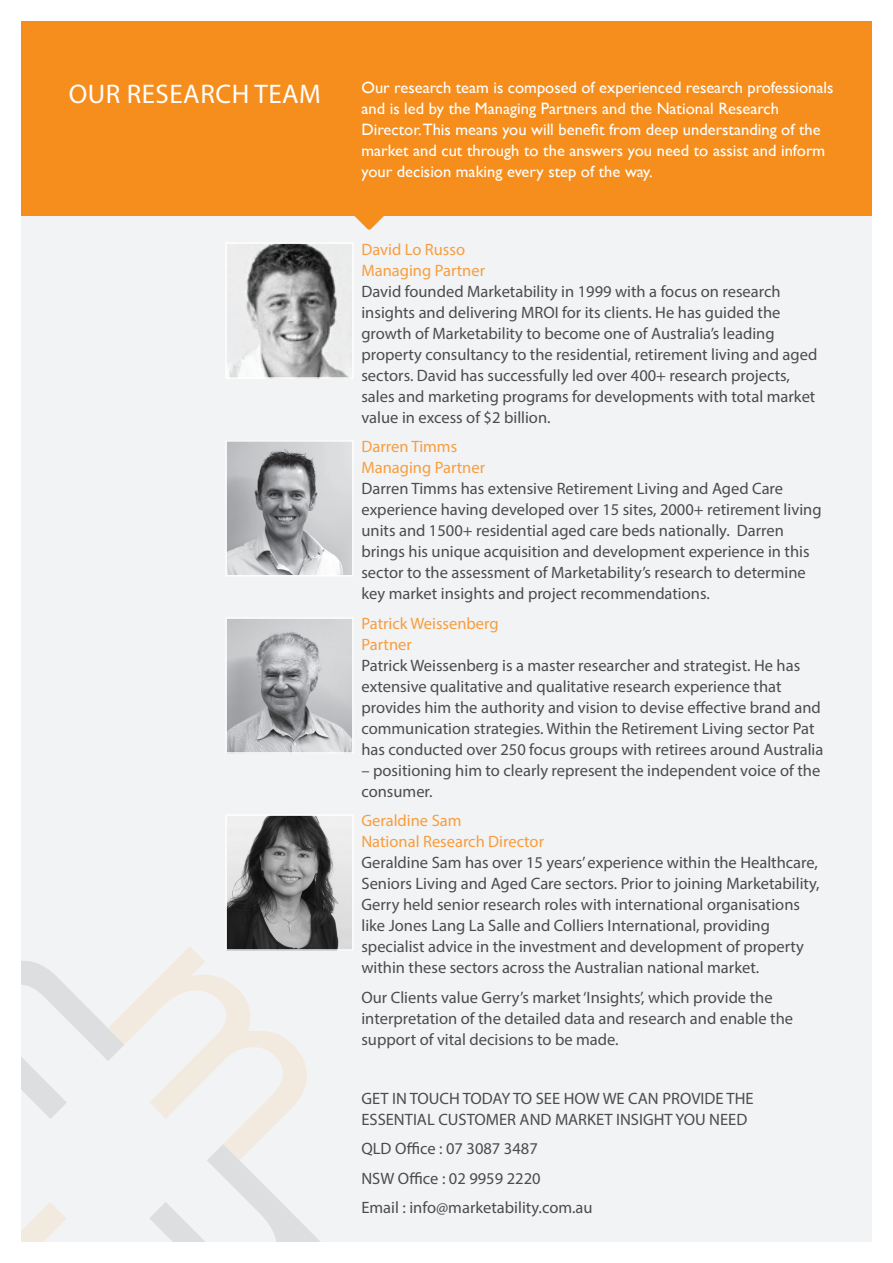
<style>
.page{position:relative;width:893px;height:1263px;background:#fff}
.page>*{position:absolute;margin:0;border:0;box-sizing:border-box;transform-origin:0 0}
.t1{font:27px "Myriad Pro";letter-spacing:.02em;color:#fff}
.t2{font:16.5px/21px "Myriad Pro";color:#4b4c4d}
.t3{font:16.5px/21px "Gill Sans";color:#fff}
.s1{color:#f89d3d}
</style>
<div class="page">
<div style="left:21px;top:21px;width:851px;height:1221px;background:#f2f3f4"></div>
<div style="left:21px;top:21px;width:851px;height:195px;background:#f68e1e"></div>
<svg style="left:354px;top:216px;width:30px;height:14px"></svg>
<svg style="left:21px;top:961px;width:299px;height:281px"></svg>
<svg style="left:108px;top:946px;width:211px;height:214px"></svg>
<img style="left:230px;top:245px;width:121px;height:131px">
<div style="left:225px;top:242px;width:129px;height:137px;border:2px solid #fff"></div>
<img style="left:228px;top:443px;width:123px;height:130px">
<div style="left:225px;top:440px;width:129px;height:136px;border:2px solid #fff"></div>
<img style="left:228px;top:620px;width:123px;height:131px">
<div style="left:225px;top:617px;width:129px;height:137px;border:2px solid #fff"></div>
<img style="left:228px;top:817px;width:123px;height:131px">
<div style="left:225px;top:814px;width:129px;height:137px;border:2px solid #fff"></div>
<h2 class="t1" style="left:69px;top:78px;width:254px">OUR RESEARCH TEAM</h2>
<p class="t3" style="left:361px;top:77px;width:473px">Our research team is composed of experienced research professionals and is led by the Managing Partners and the National Research Director.This means you will benefit from deep understanding of the market and cut through to the answers you need to assist and inform your decision making every step of the way.</p>
<p class="t2" style="left:361px;top:238px;width:457px"><span class="s1">David Lo Russo<br>Managing Partner<br></span>David founded Marketability in 1999 with a focus on research insights and delivering MROI for its clients. He has guided the growth of Marketability to become one of Australia’s leading property consultancy to the residential, retirement living and aged sectors. David has successfully led over 400+ research projects, sales and marketing programs for developments with total market value in excess of $2 billion.</p>
<p class="t2" style="left:361px;top:436px;width:462px"><span class="s1">Darren Timms<br>Managing Partner<br></span>Darren Timms has extensive Retirement Living and Aged Care experience having developed over 15 sites, 2000+ retirement living units and 1500+ residential aged care beds nationally. Darren brings his unique acquisition and development experience in this sector to the assessment of Marketability’s research to determine key market insights and project recommendations.</p>
<p class="t2" style="left:361px;top:612px;width:463px"><span class="s1">Patrick Weissenberg<br>Partner<br></span>Patrick Weissenberg is a master researcher and strategist. He has extensive qualitative and qualitative research experience that provides him the authority and vision to devise effective brand and communication strategies. Within the Retirement Living sector Pat has conducted over 250 focus groups with retirees around Australia</p>
<p class="t2" style="left:361px;top:759px;width:460px">– positioning him to clearly represent the independent voice of the consumer.</p>
<p class="t2" style="left:361px;top:810px;width:460px"><span class="s1">Geraldine Sam<br>National Research Director<br></span>Geraldine Sam has over 15 years’ experience within the Healthcare, Seniors Living and Aged Care sectors. Prior to joining Marketability, Gerry held senior research roles with international organisations like Jones Lang La Salle and Colliers International, providing specialist advice in the investment and development of property within these sectors across the Australian national market.</p>
<p class="t2" style="left:361px;top:986px;width:433px">Our Clients value Gerry’s market ‘Insights’, which provide the interpretation of the detailed data and research and enable the support of vital decisions to be made.</p>
<p class="t2" style="left:361px;top:1087px;width:394px">GET IN TOUCH TODAY TO SEE HOW WE CAN PROVIDE THE<br>ESSENTIAL CUSTOMER AND MARKET INSIGHT YOU NEED</p>
<p class="t2" style="left:361px;top:1138px;width:178px">QLD Office : 07 3087 3487</p>
<p class="t2" style="left:361px;top:1167px;width:181px">NSW Office : 02 9959 2220</p>
<p class="t2" style="left:361px;top:1197px;width:233px">Email : info@marketability.com.au</p>
</div>
